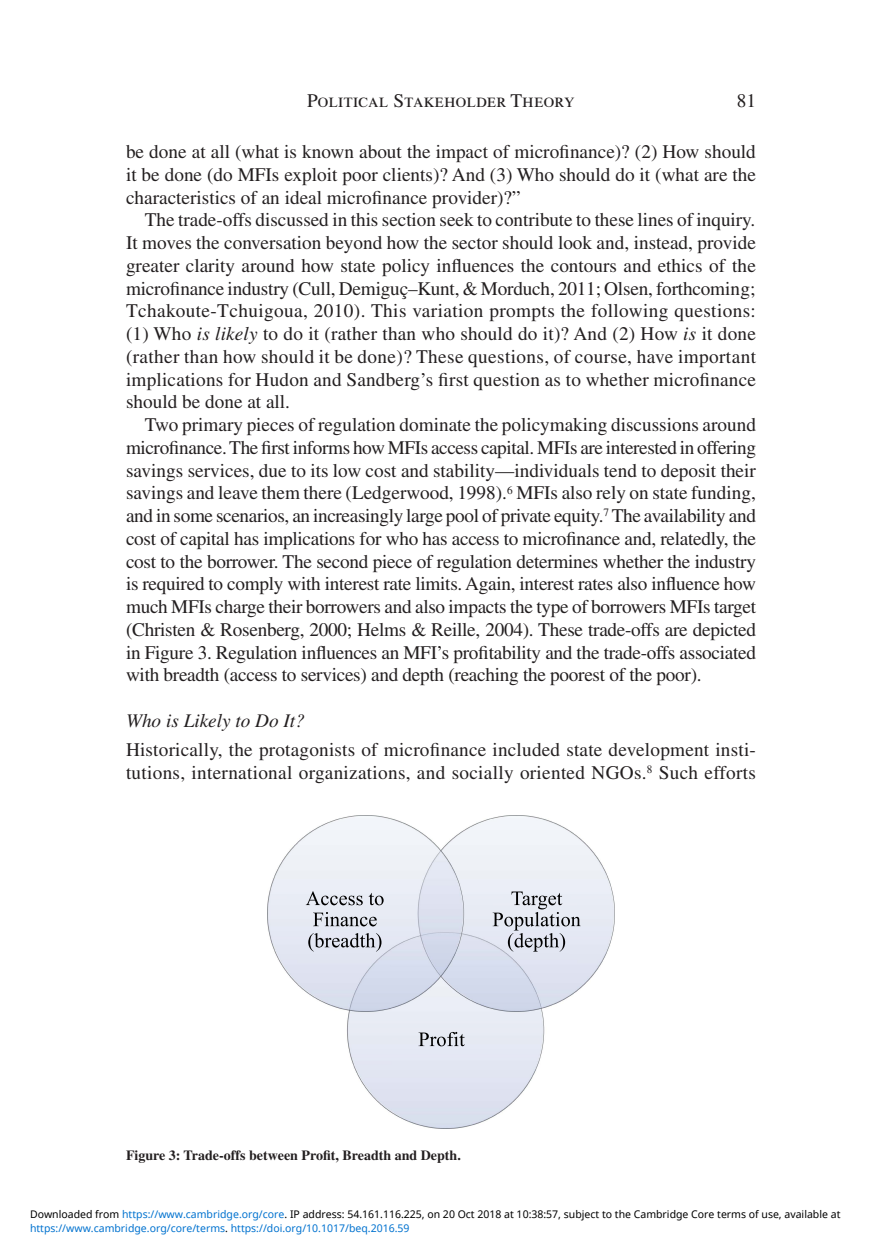
<style>
.page{position:relative;width:882px;height:1260px;background:#fff}
.page>*{position:absolute;margin:0;border:0;box-sizing:border-box;transform-origin:0 0}
.text{font:19.25px/22.8px "Times LT Std";color:#231f20;text-align:justify}
.text_flush{font:19.25px/22.8px "Times LT Std";letter-spacing:.01em;color:#231f20;text-align:justify}
.section-b{font:italic 19.25px "Times LT Std";color:#231f20}
.figure-caption{font:700 14px "Times LT Std";color:#231f20}
.t1{font:10.5px "Noto Sans";color:#000}
.t2{font:10.5px "Noto Sans";color:#0172cf}
.s1{font-style:italic}
.s2{color:#0172cf}
.s3{color:#000}
</style>
<div class="page">
<img style="left:268px;top:815px;width:346px;height:313px">
<svg style="left:306px;top:891px;width:57px;height:14px"></svg>
<svg style="left:369px;top:893px;width:15px;height:12px"></svg>
<svg style="left:313px;top:912px;width:64px;height:14px"></svg>
<svg style="left:308px;top:933px;width:73px;height:19px"></svg>
<svg style="left:419px;top:1032px;width:46px;height:14px"></svg>
<svg style="left:493px;top:892px;width:88px;height:60px;background:#c3c6cf"></svg>
<p class="text" style="left:307px;top:89px;width:269px">Political Stakeholder Theory</p>
<p class="text" style="left:737px;top:89px;width:21px">81</p>
<p class="text_flush" style="left:126px;top:140px;width:632px">be done at all (what is known about the impact of microfinance)? (2) How should it be done (do MFIs exploit poor clients)? And (3) Who should do it (what are the characteristics of an ideal microfinance provider)?”</p>
<p class="text" style="left:126px;top:208px;width:632px;text-indent:19px">The trade-offs discussed in this section seek to contribute to these lines of inquiry.<br>It moves the conversation beyond how the sector should look and, instead, provide greater clarity around how state policy influences the contours and ethics of the microfinance industry (Cull, Demiguç–Kunt, &amp; Morduch, 2011; Olsen, forthcoming; Tchakoute-Tchuigoua, 2010). This variation prompts the following questions: (1) Who <span class="s1">is likely</span> to do it (rather than who should do it)? And (2) How <span class="s1">is</span> it done (rather than how should it be done)? These questions, of course, have important implications for Hudon and Sandberg’s first question as to whether microfinance should be done at all.</p>
<p class="text" style="left:126px;top:413px;width:632px;text-indent:19px">Two primary pieces of regulation dominate the policymaking discussions around microfinance. The first informs how MFIs access capital. MFIs are interested in offering savings services, due to its low cost and stability—individuals tend to deposit their savings and leave them there (Ledgerwood, 1998).<sup>6</sup> MFIs also rely on state funding, and in some scenarios, an increasingly large pool of private equity.<sup>7</sup> The availability and cost of capital has implications for who has access to microfinance and, relatedly, the cost to the borrower. The second piece of regulation determines whether the industry is required to comply with interest rate limits. Again, interest rates also influence how much MFIs charge their borrowers and also impacts the type of borrowers MFIs target (Christen &amp; Rosenberg, 2000; Helms &amp; Reille, 2004). These trade-offs are depicted in Figure 3. Regulation influences an MFI’s profitability and the trade-offs associated with breadth (access to services) and depth (reaching the poorest of the poor).</p>
<p class="section-b" style="left:126px;top:710px;width:180px">Who is Likely to Do It?</p>
<p class="text_flush" style="left:126px;top:738px;width:632px">Historically, the protagonists of microfinance included state development insti&shy;tutions, international organizations, and socially oriented NGOs.<sup>8</sup> Such efforts</p>
<p class="figure-caption" style="left:126px;top:1147px;width:336px">Figure 3: Trade-offs between Profit, Breadth and Depth.</p>
<p class="t1" style="left:30px;top:1207px;width:812px">Downloaded from <span class="s2">https://www.cambridge.org/core</span>. IP address: 54.161.116.225, on 20 Oct 2018 at 10:38:57, subject to the Cambridge Core terms of use, available at</p>
<p class="t2" style="left:30px;top:1221px;width:381px">https://www.cambridge.org/core/terms<span class="s3">.</span> https://doi.org/10.1017/beq.2016.59</p>
</div>
